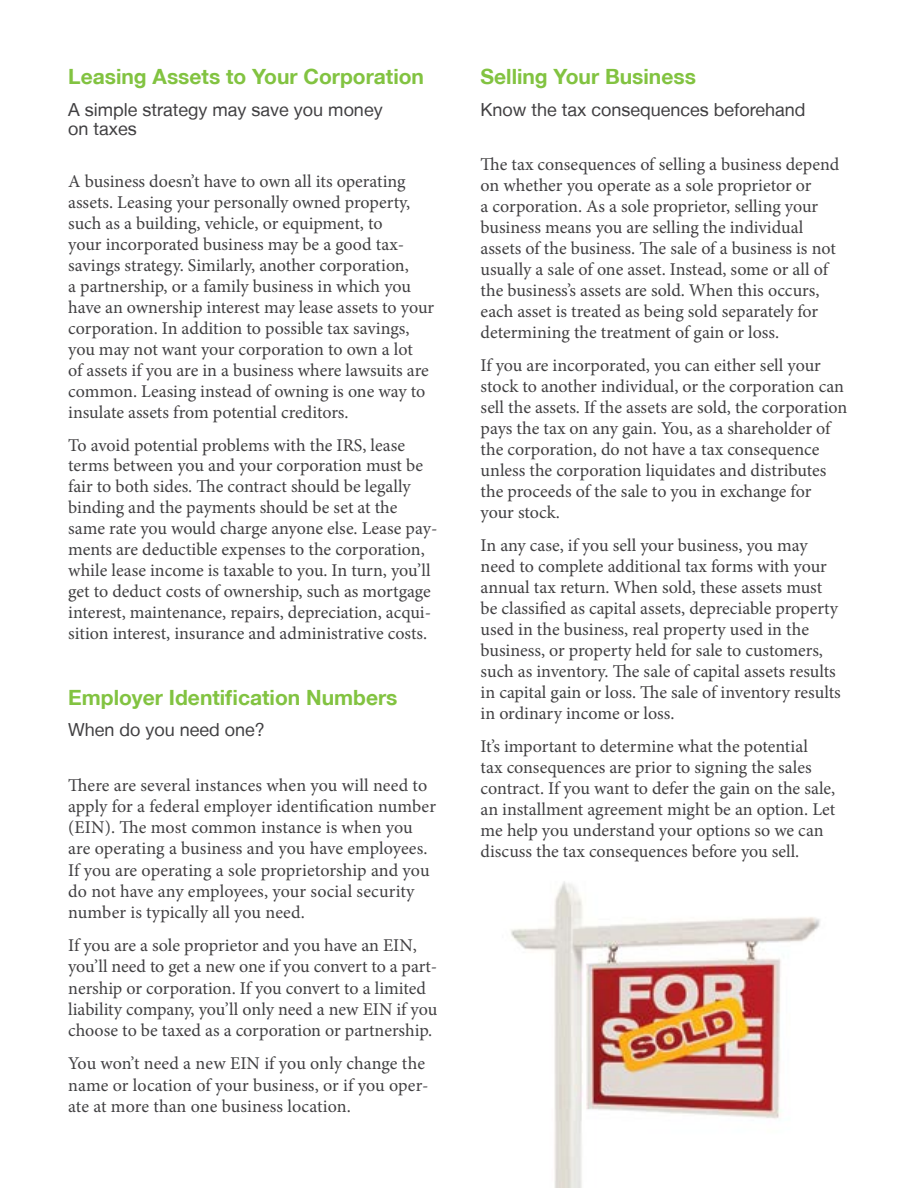
<style>
.page{position:relative;width:918px;height:1188px;background:#fff}
.page>*{position:absolute;margin:0;border:0;box-sizing:border-box;transform-origin:0 0}
.t1{font:700 21px "Helvetica Neue LT";color:#82c341}
.t2{font:18px/21px "Minion Pro";color:#414042}
.t3{font:18px/19.4px "Helvetica Neue LT";color:#414042}
</style>
<div class="page">
<img style="left:511px;top:881px;width:309px;height:307px">
<p class="t1" style="left:68px;top:64px;width:357px">Leasing Assets to Your Corporation</p>
<p class="t3" style="left:68px;top:99px;width:316px">A simple strategy may save you money on taxes</p>
<p class="t2" style="left:68px;top:171px;width:368px">A business doesn’t have to own all its operating assets. Leasing your personally owned property, such as a building, vehicle, or equipment, to<br>your incorporated business may be a good tax&shy;savings strategy. Similarly, another corporation,<br>a partnership, or a family business in which you have an ownership interest may lease assets to your corporation. In addition to possible tax savings, you may not want your corporation to own a lot<br>of assets if you are in a business where lawsuits are common. Leasing instead of owning is one way to insulate assets from potential creditors.</p>
<p class="t2" style="left:68px;top:434px;width:371px">To avoid potential problems with the IRS, lease terms between you and your corporation must be fair to both sides. The contract should be legally binding and the payments should be set at the same rate you would charge anyone else. Lease pay&shy;ments are deductible expenses to the corporation, while lease income is taxable to you. In turn, you’ll get to deduct costs of ownership, such as mortgage interest, maintenance, repairs, depreciation, acqui&shy;sition interest, insurance and administrative costs.</p>
<p class="t1" style="left:68px;top:685px;width:331px">Employer Identification Numbers</p>
<p class="t3" style="left:68px;top:720px;width:198px">When do you need one?</p>
<p class="t2" style="left:68px;top:774px;width:369px">There are several instances when you will need to apply for a federal employer identification number (EIN). The most common instance is when you are operating a business and you have employees.<br>If you are operating a sole proprietorship and you do not have any employees, your social security number is typically all you need.</p>
<p class="t2" style="left:68px;top:935px;width:371px">If you are a sole proprietor and you have an EIN, you’ll need to get a new one if you convert to a part&shy;nership or corporation. If you convert to a limited liability company, you’ll only need a new EIN if you choose to be taxed as a corporation or partnership.</p>
<p class="t2" style="left:68px;top:1053px;width:362px">You won’t need a new EIN if you only change the name or location of your business, or if you oper&shy;ate at more than one business location.</p>
<p class="t1" style="left:481px;top:64px;width:217px">Selling Your Business</p>
<p class="t3" style="left:481px;top:99px;width:327px">Know the tax consequences beforehand</p>
<p class="t2" style="left:481px;top:153px;width:360px">The tax consequences of selling a business depend on whether you operate as a sole proprietor or<br>a corporation. As a sole proprietor, selling your business means you are selling the individual assets of the business. The sale of a business is not usually a sale of one asset. Instead, some or all of the business’s assets are sold. When this occurs, each asset is treated as being sold separately for determining the treatment of gain or loss.</p>
<p class="t2" style="left:481px;top:354px;width:368px">If you are incorporated, you can either sell your stock to another individual, or the corporation can sell the assets. If the assets are sold, the corporation pays the tax on any gain. You, as a shareholder of the corporation, do not have a tax consequence unless the corporation liquidates and distributes the proceeds of the sale to you in exchange for your stock.</p>
<p class="t2" style="left:481px;top:534px;width:362px">In any case, if you sell your business, you may need to complete additional tax forms with your annual tax return. When sold, these assets must be classified as capital assets, depreciable property used in the business, real property used in the business, or property held for sale to customers, such as inventory. The sale of capital assets results in capital gain or loss. The sale of inventory results in ordinary income or loss.</p>
<p class="t2" style="left:481px;top:735px;width:356px">It’s important to determine what the potential<br>tax consequences are prior to signing the sales contract. If you want to defer the gain on the sale, an installment agreement might be an option. Let me help you understand your options so we can discuss the tax consequences before you sell.</p>
</div>
